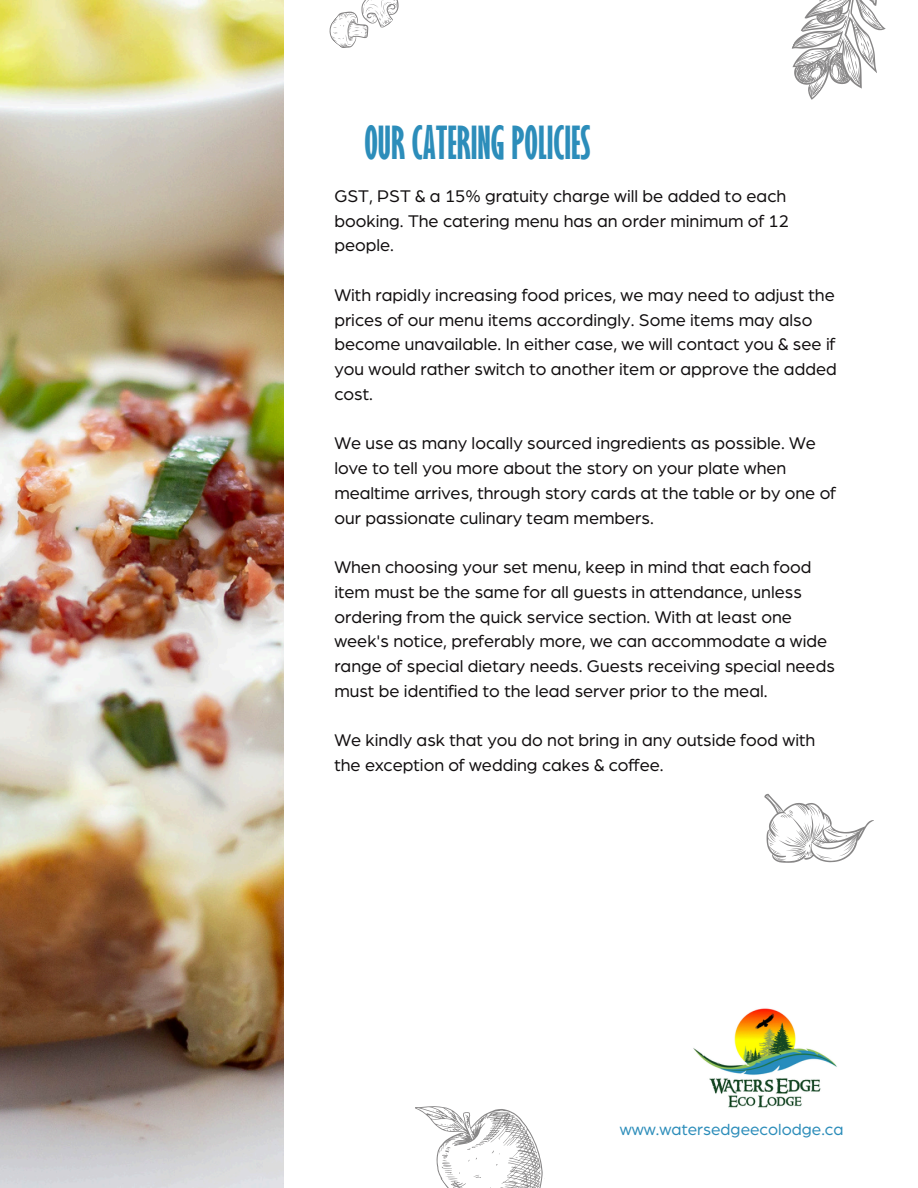
<style>
.page{position:relative;width:918px;height:1188px;background:#fff}
.page>*{position:absolute;margin:0;border:0;box-sizing:border-box;transform-origin:0 0}
.t1{font:700 42px "Gill Sans Nova Extra Cond";color:#2c8dba}
.t2{font:18px/24.8px "Arboria";color:#100d0e}
.t3{font:16.95px "Arboria";color:#2c8dba}
</style>
<div class="page">
<img style="left:0;top:0;width:284px;height:1188px">
<svg style="left:791px;top:0;width:95px;height:100px"></svg>
<svg style="left:329px;top:0;width:70px;height:48px"></svg>
<svg style="left:415px;top:1106px;width:128px;height:82px"></svg>
<svg style="left:764px;top:794px;width:109px;height:68px"></svg>
<img style="left:693px;top:1008px;width:144px;height:100px">
<p class="t1" style="left:364px;top:112px;width:228px">OUR CATERING POLICIES</p>
<p class="t2" style="left:334px;top:184px;width:456px">GST, PST &amp; a 15% gratuity charge will be added to each booking. The catering menu has an order minimum of 12 people.</p>
<h1 class="t2" style="left:334px;top:283px;width:504px">With rapidly increasing food prices, we may need to adjust the prices of our menu items accordingly. Some items may also become unavailable. In either case, we will contact you &amp; see if you would rather switch to another item or approve the added cost.</h1>
<p class="t2" style="left:334px;top:431px;width:503px">We use as many locally sourced ingredients as possible. We love to tell you more about the story on your plate when mealtime arrives, through story cards at the table or by one of our passionate culinary team members.</p>
<p class="t2" style="left:334px;top:555px;width:502px">When choosing your set menu, keep in mind that each food item must be the same for all guests in attendance, unless ordering from the quick service section. With at least one week's notice, preferably more, we can accommodate a wide range of special dietary needs. Guests receiving special needs must be identified to the lead server prior to the meal.</p>
<p class="t2" style="left:334px;top:728px;width:482px">We kindly ask that you do not bring in any outside food with the exception of wedding cakes &amp; coffee.</p>
<p class="t3" style="left:620px;top:1122px;width:225px">www.watersedgeecolodge.ca</p>
</div>
